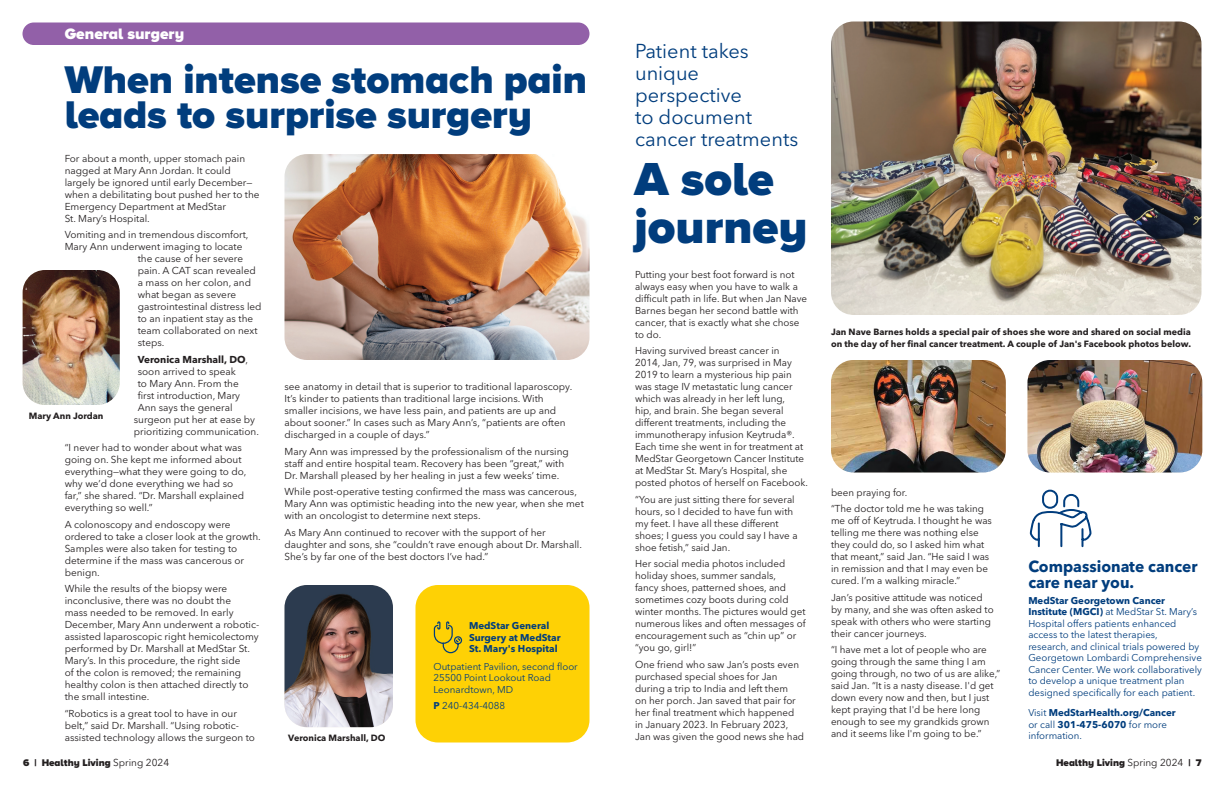
<style>
.page{position:relative;width:1224px;height:792px;background:#fff}
.page>*{position:absolute;margin:0;border:0;box-sizing:border-box;transform-origin:0 0}
.Headlines_48_48{font:900 48px/48px "Proxima Nova A";color:#013d7d}
.Calls_to_Action_Bold{font:900 40px/35px "Proxima Nova A";color:#013d7d}
.Subheads_20{font:20px/22px "Avenir Next LT Pro";color:#013d7d}
.Paragraph_Style_3{font:700 16px/16px "Avenir Next LT Pro";color:#013d7d}
.Headlines_24_24{font:900 15.7px "Proxima Nova A";color:#fff}
.Calls_to_Action_Bold-2{font:10px/12px "Avenir Next LT Pro";color:#231f20}
.Body_Copy{font:10px/12px "Avenir Next LT Pro";color:#231f20}
.t1{font:900 10px "Proxima Nova A";color:#231f20}
.Calls_to_Action_Bold-3{font:700 10px "Avenir Next LT Pro";color:#231f20}
.Subheads_16{font:9.8px/11.5px "Avenir Next LT Pro";color:#013d7d}
.Body_Copy-2{font:700 9.8px/11.8px "Avenir Next LT Pro";color:#013d7d}
.Body_Copy-3{font:9.8px/11.8px "Avenir Next LT Pro";color:#013d7d}
.Captions{font:700 9px/12px "Avenir Next LT Pro";color:#231f20}
.s1{font-weight:400}
.s2{font-weight:700}
.s3{font-family:"Avenir Next LT Pro";font-weight:400}
</style>
<div class="page">
<img style="left:284px;top:585px;width:109px;height:142px">
<div style="left:22px;top:23px;width:568px;height:22px;background:#9260a8;border-radius:11px"></div>
<div style="left:416px;top:585px;width:174px;height:157px;background:#fed105;border-radius:22px"></div>
<img style="left:831px;top:22px;width:371px;height:293px">
<img style="left:831px;top:360px;width:175px;height:112px">
<img style="left:23px;top:270px;width:97px;height:135px">
<svg style="left:433px;top:621px;width:30px;height:33px"></svg>
<img style="left:284px;top:154px;width:306px;height:206px">
<img style="left:1028px;top:360px;width:174px;height:112px">
<svg style="left:1029px;top:489px;width:63px;height:59px"></svg>
<p class="Headlines_24_24" style="left:65px;top:22px;width:121px">General surgery</p>
<p class="Calls_to_Action_Bold" style="left:65px;top:62px;width:524px">When intense stomach pain leads to surprise surgery</p>
<p class="Calls_to_Action_Bold-2" style="left:65px;top:152px;width:196px">For about a month, upper stomach pain nagged at Mary Ann Jordan. It could largely be ignored until early December— when a debilitating bout pushed her to the Emergency Department at MedStar<br>St. Mary’s Hospital.</p>
<p class="Calls_to_Action_Bold-2" style="left:65px;top:229px;width:185px">Vomiting and in tremendous discomfort,</p>
<p class="Calls_to_Action_Bold-2" style="left:65px;top:241px;width:179px">Mary Ann underwent imaging to locate</p>
<p class="Calls_to_Action_Bold-2" style="left:138px;top:253px;width:107px">the cause of her severe</p>
<p class="Calls_to_Action_Bold-2" style="left:138px;top:265px;width:120px">pain. A CAT scan revealed</p>
<p class="Calls_to_Action_Bold-2" style="left:138px;top:277px;width:115px">a mass on her colon, and</p>
<p class="Calls_to_Action_Bold-2" style="left:138px;top:289px;width:100px">what began as severe</p>
<p class="Calls_to_Action_Bold-2" style="left:138px;top:301px;width:125px">gastrointestinal distress led</p>
<p class="Calls_to_Action_Bold-2" style="left:138px;top:313px;width:117px">to an inpatient stay as the</p>
<p class="Calls_to_Action_Bold-2" style="left:138px;top:325px;width:121px">team collaborated on next</p>
<p class="Calls_to_Action_Bold-2" style="left:138px;top:337px;width:28px">steps.</p>
<p class="Calls_to_Action_Bold-3" style="left:138px;top:353px;width:112px">Veronica Marshall, DO<span class="s1">,</span></p>
<p class="Calls_to_Action_Bold-2" style="left:138px;top:365px;width:100px">soon arrived to speak</p>
<p class="Calls_to_Action_Bold-2" style="left:138px;top:377px;width:102px">to Mary Ann. From the</p>
<p class="Calls_to_Action_Bold-2" style="left:138px;top:389px;width:104px">first introduction, Mary</p>
<p class="Calls_to_Action_Bold-2" style="left:138px;top:401px;width:96px">Ann says the general</p>
<p class="Calls_to_Action_Bold-2" style="left:134px;top:413px;width:123px">surgeon put her at ease by</p>
<p class="Calls_to_Action_Bold-2" style="left:134px;top:425px;width:127px">prioritizing communication.</p>
<p class="Calls_to_Action_Bold-2" style="left:65px;top:442px;width:183px">“I never had to wonder about what was going on. She kept me informed about everything—what they were going to do, why we’d done everything we had so far,” she shared. “Dr. Marshall explained everything so well.”</p>
<p class="Calls_to_Action_Bold-2" style="left:65px;top:518px;width:198px">A colonoscopy and endoscopy were ordered to take a closer look at the growth.<br>Samples were also taken for testing to determine if the mass was cancerous or benign.</p>
<p class="Calls_to_Action_Bold-2" style="left:65px;top:583px;width:196px">While the results of the biopsy were inconclusive, there was no doubt the<br>mass needed to be removed. In early December, Mary Ann underwent a robotic&shy;assisted laparoscopic right hemicolectomy performed by Dr. Marshall at MedStar St.<br>Mary’s. In this procedure, the right side<br>of the colon is removed; the remaining healthy colon is then attached directly to the small intestine.</p>
<p class="Calls_to_Action_Bold-2" style="left:65px;top:707px;width:192px">“Robotics is a great tool to have in our belt,” said Dr. Marshall. “Using robotic&shy;assisted technology allows the surgeon to</p>
<p class="Captions" style="left:29px;top:410px;width:76px">Mary Ann Jordan</p>
<p class="Calls_to_Action_Bold-2" style="left:284px;top:381px;width:289px">see anatomy in detail that is superior to traditional laparoscopy.<br>It’s kinder to patients than traditional large incisions. With smaller incisions, we have less pain, and patients are up and about sooner.” In cases such as Mary Ann’s, “patients are often discharged in a couple of days.”</p>
<p class="Calls_to_Action_Bold-2" style="left:284px;top:445px;width:286px">Mary Ann was impressed by the professionalism of the nursing staff and entire hospital team. Recovery has been “great,” with<br>Dr. Marshall pleased by her healing in just a few weeks’ time.</p>
<p class="Calls_to_Action_Bold-2" style="left:284px;top:486px;width:301px">While post-operative testing confirmed the mass was cancerous,<br>Mary Ann was optimistic heading into the new year, when she met with an oncologist to determine next steps.</p>
<p class="Calls_to_Action_Bold-2" style="left:284px;top:526px;width:299px">As Mary Ann continued to recover with the support of her daughter and sons, she “couldn’t rave enough about Dr. Marshall.<br>She’s by far one of the best doctors I’ve had.”</p>
<p class="Body_Copy-2" style="left:469px;top:619px;width:93px">MedStar General<br>Surgery at MedStar<br>St. Mary's Hospital</p>
<p class="Captions" style="left:288px;top:731px;width:99px">Veronica Marshall, DO</p>
<p class="Body_Copy-3" style="left:433px;top:660px;width:146px">Outpatient Pavilion, second floor<br>25500 Point Lookout Road<br>Leonardtown, MD</p>
<p class="Body_Copy-3" style="left:433px;top:700px;width:73px"><span class="s2">P</span> 240-434-4088</p>
<p class="Subheads_20" style="left:635px;top:40px;width:165px">Patient takes unique perspective<br>to document cancer treatments</p>
<p class="Headlines_48_48" style="left:634px;top:155px;width:175px">A sole journey</p>
<p class="Body_Copy" style="left:635px;top:268px;width:174px">Putting your best foot forward is not always easy when you have to walk a difficult path in life. But when Jan Nave<br>Barnes began her second battle with cancer, that is exactly what she chose to do.</p>
<p class="Body_Copy" style="left:635px;top:345px;width:174px">Having survived breast cancer in<br>2014, Jan, 79, was surprised in May 2019 to learn a mysterious hip pain was stage IV metastatic lung cancer which was already in her left lung,<br>hip, and brain. She began several different treatments, including the immunotherapy infusion Keytruda®.<br>Each time she went in for treatment at MedStar Georgetown Cancer Institute at MedStar St. Mary’s Hospital, she posted photos of herself on Facebook.</p>
<p class="Body_Copy" style="left:635px;top:493px;width:164px">“You are just sitting there for several hours, so I decided to have fun with my feet. I have all these different shoes; I guess you could say I have a shoe fetish,” said Jan.</p>
<p class="Body_Copy" style="left:635px;top:558px;width:172px">Her social media photos included holiday shoes, summer sandals,<br>fancy shoes, patterned shoes, and sometimes cozy boots during cold winter months. The pictures would get numerous likes and often messages of encouragement such as “chin up” or “you go, girl!”</p>
<p class="Body_Copy" style="left:635px;top:658px;width:171px">One friend who saw Jan’s posts even purchased special shoes for Jan during a trip to India and left them<br>on her porch. Jan saved that pair for her final treatment which happened in January 2023. In February 2023, Jan was given the good news she had</p>
<p class="Captions" style="left:831px;top:326px;width:362px">Jan Nave Barnes holds a special pair of shoes she wore and shared on social media on the day of her final cancer treatment. A couple of Jan's Facebook photos below.</p>
<p class="Body_Copy" style="left:831px;top:486px;width:78px">been praying for.</p>
<p class="Body_Copy" style="left:831px;top:503px;width:162px">“The doctor told me he was taking me off of Keytruda. I thought he was telling me there was nothing else they could do, so I asked him what that meant,” said Jan. “He said I was in remission and that I may even be cured. I’m a walking miracle.”</p>
<p class="Body_Copy" style="left:831px;top:591px;width:164px">Jan’s positive attitude was noticed by many, and she was often asked to speak with others who were starting their cancer journeys.</p>
<p class="Body_Copy" style="left:831px;top:644px;width:171px">“I have met a lot of people who are going through the same thing I am going through, no two of us are alike,” said Jan. “It is a nasty disease. I'd get down every now and then, but I just kept praying that I'd be here long enough to see my grandkids grown and it seems like I'm going to be.”</p>
<p class="Paragraph_Style_3" style="left:1028px;top:558px;width:171px">Compassionate cancer care near you.</p>
<p class="Subheads_16" style="left:1028px;top:595px;width:175px"><span class="s2">MedStar Georgetown Cancer Institute (MGCI)</span> at MedStar St. Mary’s Hospital offers patients enhanced access to the latest therapies,<br>research, and clinical trials powered by Georgetown Lombardi Comprehensive Cancer Center. We work collaboratively to develop a unique treatment plan designed specifically for each patient.</p>
<p class="Body_Copy-2" style="left:1028px;top:707px;width:149px;line-height:11.5px"><span class="s1">Visit</span> MedStarHealth.org/Cancer <span class="s1">or call</span> 301-475-6070 <span class="s1">for more information.</span></p>
<p class="t1" style="left:23px;top:755px;width:148px">6 | Healthy Living <span class="s3">Spring 2024</span></p>
<p class="t1" style="left:1056px;top:755px;width:147px">Healthy Living <span class="s3">Spring 2024</span> | 7</p>
</div>
